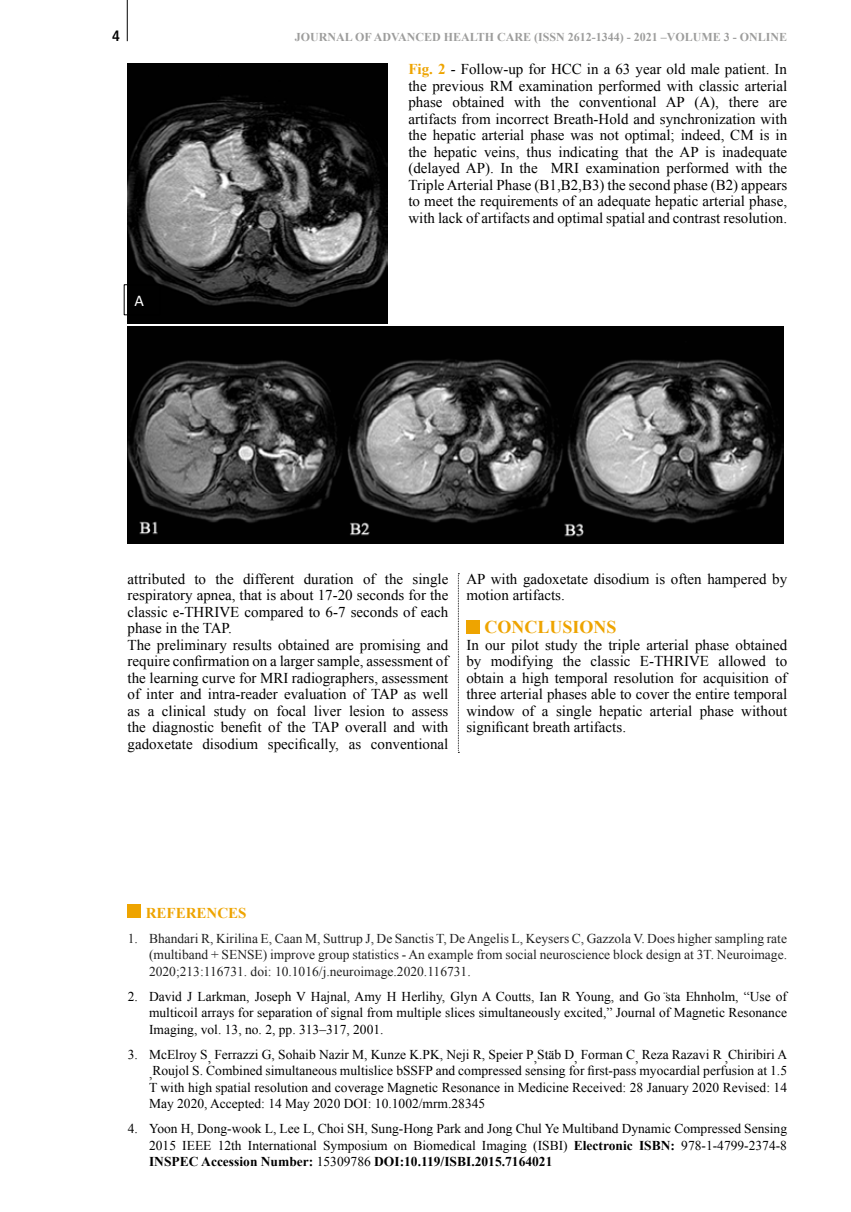
<style>
.page{position:relative;width:851px;height:1212px;background:#fff}
.page>*{position:absolute;margin:0;border:0;box-sizing:border-box;transform-origin:0 0}
.t1{font:700 18px "Times New Roman";color:#eea400}
.t2{font:16.35px "Calibri";color:#fff}
.t3{font:italic 15.15px "Times New Roman";color:#000}
.t4{font:15px/16.5px "Times New Roman";color:#000}
.t5{font:700 15px "Times New Roman";color:#eea400}
.t6{font:700 condensed 15px "Frutiger";color:#000}
.t7{font:13.5px/16.5px "Times New Roman";color:#000;text-align:justify}
.t8{font:13.5px/16.5px "Times New Roman";color:#212121;text-align:justify}
.t9{font:700 12px "Times New Roman";color:#9d9d9c}
.s1{font-weight:700;color:#eea400}
.s2{font-style:italic}
.s3{font-weight:700}
</style>
<div class="page">
<hr style="left:127px;top:0;width:1px;height:41px;background:#000">
<svg style="left:458px;top:573px;width:1px;height:180px"></svg>
<div style="left:466px;top:620px;width:14px;height:13px;background:#eea400"></div>
<img style="left:128px;top:64px;width:260px;height:260px">
<img style="left:128px;top:327px;width:655px;height:216px">
<div style="left:124px;top:284px;width:36px;height:31px;border:1px solid #000"></div>
<div style="left:128px;top:904px;width:13px;height:13px;background:#eea400"></div>
<p class="t6" style="left:112px;top:27px;width:9px">4</p>
<p class="t9" style="left:295px;top:29px;width:494px">JOURNAL OF ADVANCED HEALTH CARE (ISSN 2612-1344) - 2021 –VOLUME 3 - ONLINE</p>
<p class="t2" style="left:134px;top:289px;width:11px">A</p>
<p class="t4" style="left:408px;top:61px;width:380px;text-align:justify"><span class="s1">Fig. 2</span> <span class="s2">-</span> Follow-up for HCC in a 63 year old male patient. In the previous RM examination performed with classic arterial phase obtained with the conventional AP (A), there are artifacts from incorrect Breath-Hold and synchronization with the hepatic arterial phase was not optimal; indeed, CM is in the hepatic veins, thus indicating that the AP is inadequate (delayed AP). In the MRI examination performed with the Triple Arterial Phase (B1,B2,B3) the second phase (B2) appears to meet the requirements of an adequate hepatic arterial phase, with lack of artifacts and optimal spatial and contrast resolution.</p>
<p class="t3" style="left:124px;top:565px;width:668px">classic arterial phase obtained with the conventional AP (A), there are artifacts from incorrect Breath-Hold</p>
<p class="t4" style="left:128px;top:570px;width:322px">attributed to the different duration of the single respiratory apnea, that is about 17-20 seconds for the classic e-THRIVE compared to 6-7 seconds of each phase in the TAP.<br>The preliminary results obtained are promising and require confirmation on a larger sample, assessment of the learning curve for MRI radiographers, assessment of inter and intra-reader evaluation of TAP as well as a clinical study on focal liver lesion to assess the diagnostic benefit of the TAP overall and with gadoxetate disodium specifically, as conventional</p>
<p class="t4" style="left:466px;top:570px;width:322px">AP with gadoxetate disodium is often hampered by motion artifacts.</p>
<p class="t1" style="left:484px;top:615px;width:134px">CONCLUSIONS</p>
<p class="t4" style="left:466px;top:636px;width:322px;text-align:justify">In our pilot study the triple arterial phase obtained by modifying the classic E-THRIVE allowed to obtain a high temporal resolution for acquisition of three arterial phases able to cover the entire temporal window of a single hepatic arterial phase without significant breath artifacts.</p>
<p class="t5" style="left:146px;top:902px;width:102px">REFERENCES</p>
<p class="t8" style="left:149px;top:929px;width:639px;text-indent:-21px">1. Bhandari R, Kirilina E, Caan M, Suttrup J, De Sanctis T, De Angelis L, Keysers C, Gazzola V. Does higher sampling rate (multiband + SENSE) improve group statistics - An example from social neuroscience block design at 3T. Neuroimage.<br>2020;213:116731. doi: 10.1016/j.neuroimage.2020.116731.</p>
<p class="t7" style="left:149px;top:987px;width:639px;text-indent:-21px">2. David J Larkman, Joseph V Hajnal, Amy H Herlihy, Glyn A Coutts, Ian R Young, and Go ̈sta Ehnholm, “Use of multicoil arrays for separation of signal from multiple slices simultaneously excited,” Journal of Magnetic Resonance Imaging, vol. 13, no. 2, pp. 313–317, 2001.</p>
<p class="t7" style="left:149px;top:1045px;width:639px;text-indent:-21px">3. McElroy S, Ferrazzi G, Sohaib Nazir M, Kunze K.PK, Neji R, Speier P,Stäb D, Forman C, Reza Razavi R ,Chiribiri A ,Roujol S. Combined simultaneous multislice bSSFP and compressed sensing for first-pass myocardial perfusion at 1.5<br>T with high spatial resolution and coverage Magnetic Resonance in Medicine Received: 28 January 2020 Revised: 14<br>May 2020, Accepted: 14 May 2020 DOI: 10.1002/mrm.28345</p>
<p class="t7" style="left:149px;top:1120px;width:639px;text-indent:-21px">4. Yoon H, Dong-wook L, Lee L, Choi SH, Sung-Hong Park and Jong Chul Ye Multiband Dynamic Compressed Sensing 2015 IEEE 12th International Symposium on Biomedical Imaging (ISBI) <span class="s3">Electronic ISBN:</span> 978-1-4799-2374-8<br><span class="s3">INSPEC Accession Number:</span> 15309786 <span class="s3">DOI:10.119/ISBI.2015.7164021</span></p>
</div>
